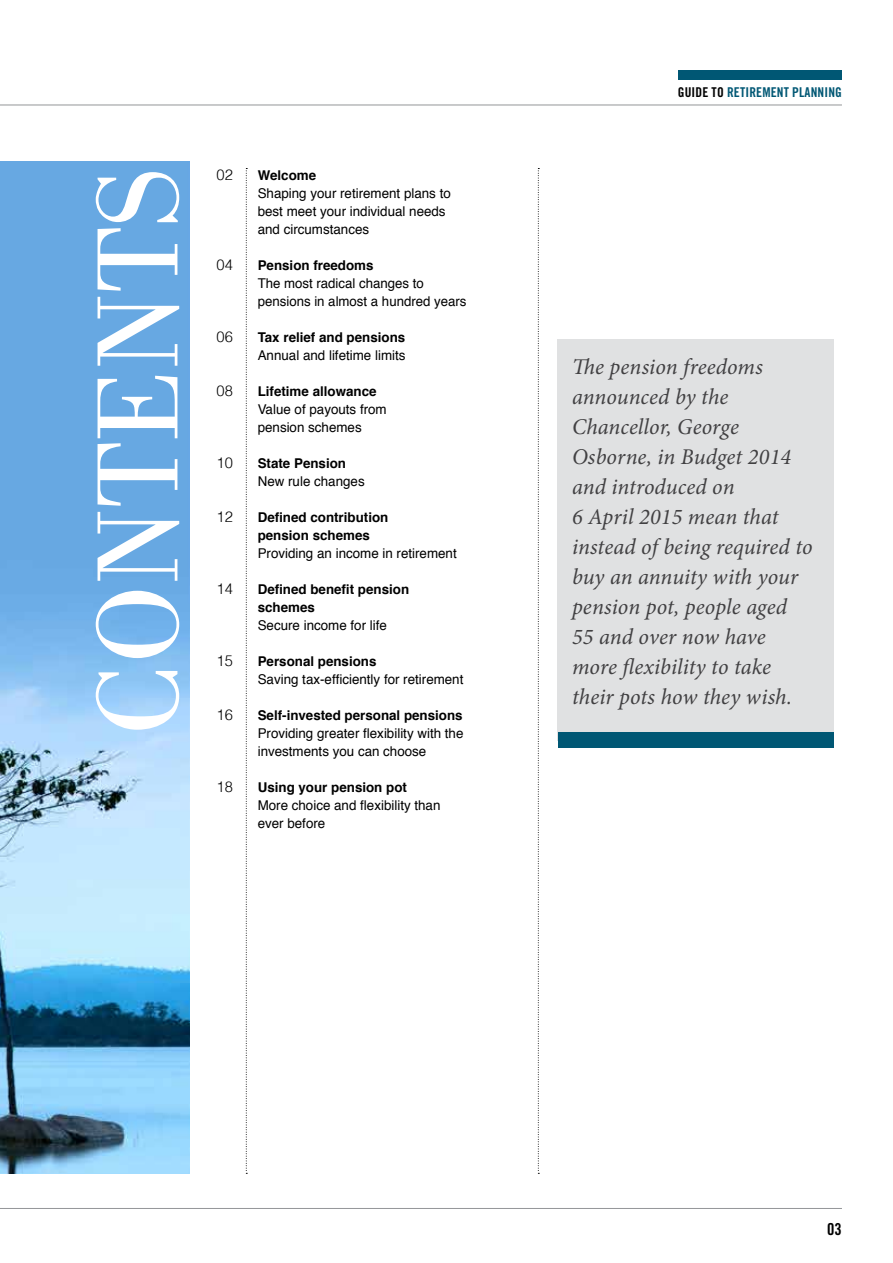
<style>
.page{position:relative;width:893px;height:1263px;background:#fff}
.page>*{position:absolute;margin:0;border:0;box-sizing:border-box;transform-origin:0 0}
.t1{font:119.7px "Bodoni";color:#fff}
.t2{font:italic 22.5px/30px "Minion Pro";letter-spacing:.005em;color:#414042}
.t3{font:16.5px "Trade Gothic Bold Cond Twenty";color:#000}
.t4{font:300 15px "Helvetica";color:#000}
.t5{font:13.5px/18px "Helvetica";color:#000}
.t6{font:700 13.5px/18px "Helvetica";color:#000}
.t7{font:13.5px "Trade Gothic Bold Cond Twenty";letter-spacing:.01em;color:#005774}
.s1{color:#000}
</style>
<div class="page">
<img style="left:0;top:161px;width:190px;height:1013px">
<hr style="left:0;top:105px;width:842px;height:1px;background:#939598">
<hr style="left:0;top:1208px;width:842px;height:1px;background:#939598">
<div style="left:679px;top:70px;width:163px;height:10px;background:#005774"></div>
<svg style="left:246px;top:168px;width:1px;height:1006px"></svg>
<svg style="left:538px;top:168px;width:1px;height:1006px"></svg>
<div style="left:557px;top:339px;width:276px;height:401px;background:#e0e1e2"></div>
<div style="left:558px;top:732px;width:275px;height:16px;background:#005774"></div>
<h1 class="t1" style="left:71px;top:735px;width:568px;rotate:-90deg">CONTENTS</h1>
<p class="t4" style="left:217px;top:168px;width:18px">02</p>
<p class="t4" style="left:217px;top:258px;width:18px">04</p>
<p class="t4" style="left:217px;top:330px;width:18px">06</p>
<p class="t4" style="left:217px;top:384px;width:18px">08</p>
<p class="t4" style="left:217px;top:456px;width:18px">10</p>
<p class="t4" style="left:217px;top:510px;width:18px">12</p>
<p class="t4" style="left:217px;top:582px;width:18px">14</p>
<p class="t4" style="left:217px;top:654px;width:18px">15</p>
<p class="t4" style="left:217px;top:708px;width:18px">16</p>
<p class="t4" style="left:217px;top:780px;width:18px">18</p>
<p class="t6" style="left:258px;top:167px;width:60px">Welcome</p>
<p class="t5" style="left:258px;top:185px;width:195px">Shaping your retirement plans to best meet your individual needs and circumstances</p>
<p class="t6" style="left:258px;top:257px;width:117px">Pension freedoms</p>
<p class="t5" style="left:258px;top:275px;width:210px">The most radical changes to pensions in almost a hundred years</p>
<p class="t6" style="left:258px;top:329px;width:149px">Tax relief and pensions</p>
<p class="t5" style="left:258px;top:347px;width:149px">Annual and lifetime limits</p>
<p class="t6" style="left:258px;top:383px;width:120px">Lifetime allowance</p>
<p class="t5" style="left:258px;top:401px;width:131px">Value of payouts from pension schemes</p>
<p class="t6" style="left:258px;top:455px;width:90px">State Pension</p>
<p class="t5" style="left:258px;top:473px;width:108px">New rule changes</p>
<p class="t6" style="left:258px;top:509px;width:132px">Defined contribution pension schemes</p>
<p class="t5" style="left:258px;top:545px;width:201px">Providing an income in retirement</p>
<p class="t6" style="left:258px;top:581px;width:153px">Defined benefit pension schemes</p>
<p class="t5" style="left:258px;top:617px;width:131px">Secure income for life</p>
<p class="t6" style="left:258px;top:653px;width:120px">Personal pensions</p>
<p class="t5" style="left:258px;top:671px;width:207px">Saving tax-efficiently for retirement</p>
<p class="t6" style="left:258px;top:707px;width:206px">Self-invested personal pensions</p>
<p class="t5" style="left:258px;top:725px;width:207px">Providing greater flexibility with the investments you can choose</p>
<p class="t6" style="left:258px;top:779px;width:151px">Using your pension pot</p>
<p class="t5" style="left:258px;top:797px;width:184px">More choice and flexibility than ever before</p>
<p class="t7" style="left:678px;top:84px;width:166px"><span class="s1">GUIDE TO</span> RETIREMENT PLANNING</p>
<p class="t2" style="left:572px;top:352px;width:242px">The pension freedoms announced by the<br>Chancellor, George<br>Osborne, in Budget 2014 and introduced on<br>6 April 2015 mean that instead of being required to buy an annuity with your pension pot, people aged<br>55 and over now have more flexibility to take their pots how they wish.</p>
<p class="t3" style="left:827px;top:1219px;width:16px">03</p>
</div>
